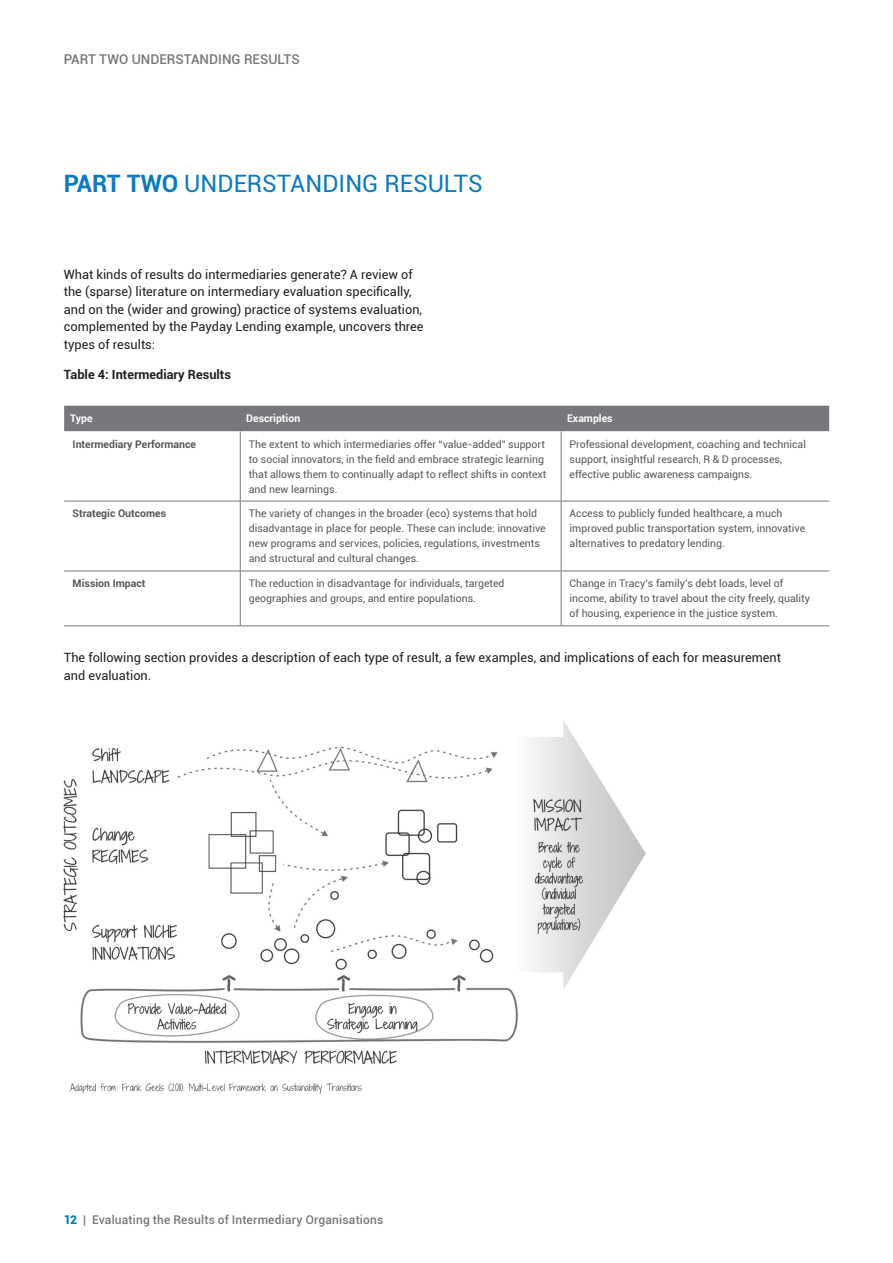
<style>
.page{position:relative;width:893px;height:1263px;background:#fff}
.page>*{position:absolute;margin:0;border:0;box-sizing:border-box;transform-origin:0 0}
.Heading_01{font:24px "Roboto";color:#0b7ac0}
.t1{font:500 13.5px "Roboto";color:#76787b}
.Text{font:12.75px/17.7px "Roboto";color:#231f20}
.Figures_heading{font:700 12.75px "Roboto";color:#231f20}
.t2{font:500 12px "Roboto";letter-spacing:.015em;color:#76787b}
.Table_text{font:10.5px/15px "Roboto";color:#57585a}
.Table_text_bold{font:700 10.5px "Roboto";color:#57585a}
.Table_text_heading{font:700 10.5px "Roboto";color:#fff}
.s1{font-weight:700}
.s2{font-weight:900;color:#0b7ac0}
</style>
<div class="page">
<img style="left:64px;top:721px;width:582px;height:372px">
<div style="left:64px;top:406px;width:765px;height:25px;background:#76787b"></div>
<hr style="left:240px;top:432px;width:1px;height:69px;background:#76787b">
<hr style="left:561px;top:432px;width:1px;height:69px;background:#76787b">
<hr style="left:240px;top:501px;width:1px;height:70px;background:#76787b">
<hr style="left:561px;top:501px;width:1px;height:70px;background:#76787b">
<hr style="left:240px;top:571px;width:1px;height:54px;background:#76787b">
<hr style="left:561px;top:571px;width:1px;height:54px;background:#76787b">
<hr style="left:64px;top:625px;width:176px;height:1px;background:#76787b">
<hr style="left:240px;top:625px;width:321px;height:1px;background:#76787b">
<hr style="left:561px;top:625px;width:268px;height:1px;background:#76787b">
<hr style="left:64px;top:501px;width:176px;height:1px;background:#76787b">
<hr style="left:240px;top:501px;width:321px;height:1px;background:#76787b">
<hr style="left:561px;top:501px;width:268px;height:1px;background:#76787b">
<hr style="left:64px;top:571px;width:176px;height:1px;background:#76787b">
<hr style="left:240px;top:571px;width:321px;height:1px;background:#76787b">
<hr style="left:561px;top:571px;width:268px;height:1px;background:#76787b">
<p class="t1" style="left:64px;top:49px;width:237px">PART TWO UNDERSTANDING RESULTS</p>
<p class="Heading_01" style="left:64px;top:167px;width:420px"><span class="s1">PART TWO</span> UNDERSTANDING RESULTS</p>
<p class="Text" style="left:64px;top:265px;width:361px">What kinds of results do intermediaries generate? A review of the (sparse) literature on intermediary evaluation specifically, and on the (wider and growing) practice of systems evaluation, complemented by the Payday Lending example, uncovers three types of results:</p>
<p class="Figures_heading" style="left:64px;top:365px;width:169px">Table 4: Intermediary Results</p>
<p class="Table_text_heading" style="left:70px;top:411px;width:24px">Type</p>
<p class="Table_text_heading" style="left:246px;top:411px;width:56px">Description</p>
<p class="Table_text_heading" style="left:567px;top:411px;width:47px">Examples</p>
<p class="Table_text_bold" style="left:73px;top:436px;width:125px">Intermediary Performance</p>
<p class="Table_text" style="left:249px;top:436px;width:299px">The extent to which intermediaries offer “value-added” support to social innovators, in the field and embrace strategic learning that allows them to continually adapt to reflect shifts in context and new learnings.</p>
<p class="Table_text" style="left:570px;top:436px;width:238px">Professional development, coaching and technical support, insightful research, R &amp; D processes, effective public awareness campaigns.</p>
<p class="Table_text_bold" style="left:73px;top:506px;width:95px">Strategic Outcomes</p>
<p class="Table_text" style="left:249px;top:506px;width:299px">The variety of changes in the broader (eco) systems that hold disadvantage in place for people. These can include: innovative new programs and services, policies, regulations, investments and structural and cultural changes.</p>
<p class="Table_text" style="left:570px;top:506px;width:237px">Access to publicly funded healthcare, a much improved public transportation system, innovative alternatives to predatory lending.</p>
<p class="Table_text_bold" style="left:73px;top:576px;width:74px">Mission Impact</p>
<p class="Table_text" style="left:249px;top:576px;width:257px">The reduction in disadvantage for individuals, targeted geographies and groups, and entire populations.</p>
<p class="Table_text" style="left:570px;top:576px;width:242px">Change in Tracy’s family’s debt loads, level of income, ability to travel about the city freely, quality of housing, experience in the justice system.</p>
<p class="Text" style="left:64px;top:648px;width:719px">The following section provides a description of each type of result, a few examples, and implications of each for measurement and evaluation.</p>
<p class="t2" style="left:64px;top:1211px;width:321px"><span class="s2">12</span> | Evaluating the Results of Intermediary Organisations</p>
</div>
